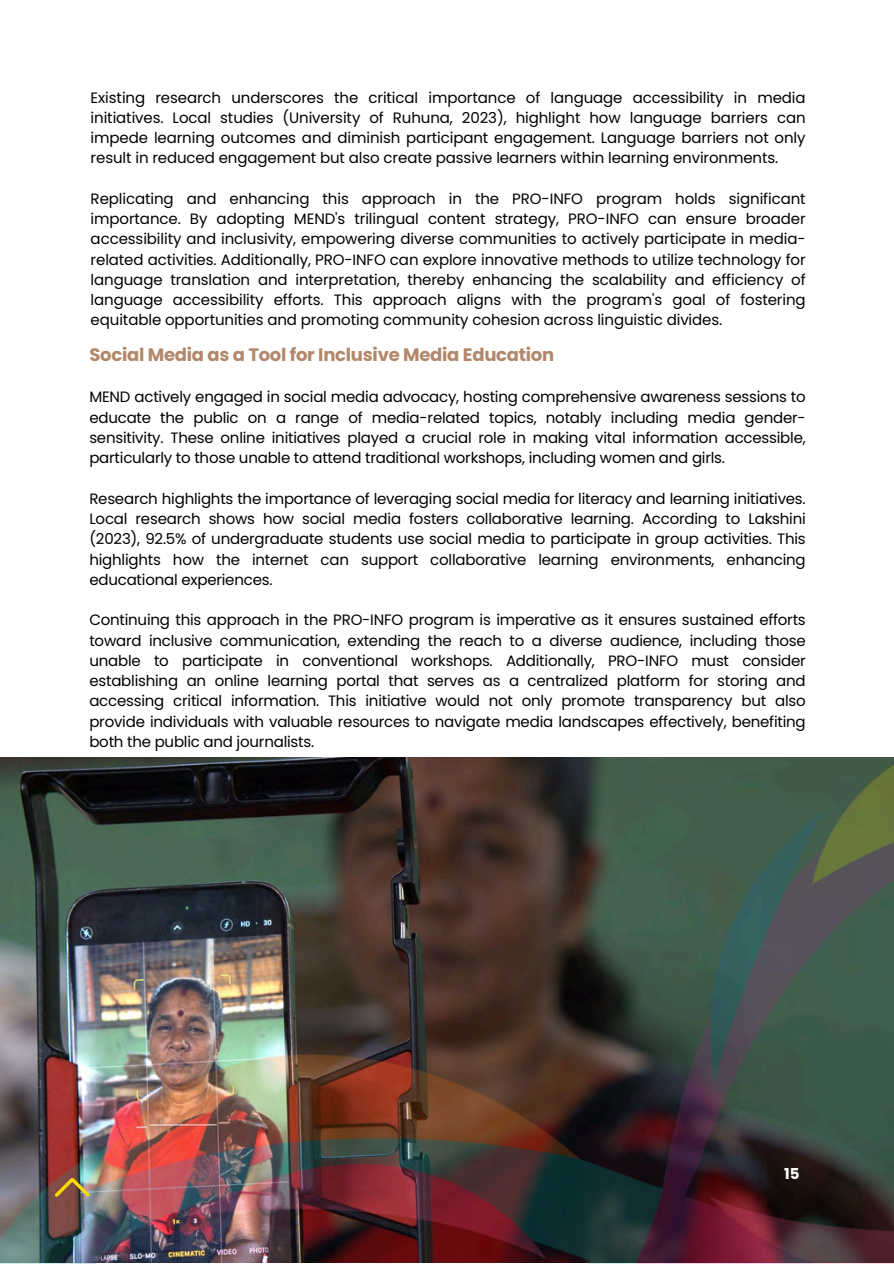
<style>
.page{position:relative;width:894px;height:1264px;background:#fff}
.page>*{position:absolute;margin:0;border:0;box-sizing:border-box;transform-origin:0 0}
.t1{font:700 18px "Poppins";letter-spacing:-.015em;color:#b1886c}
.t2{font:15px/20.2px "Poppins";letter-spacing:-.015em;color:#000;text-align:justify}
.t3{font:700 15px "Poppins";color:#fff}
</style>
<div class="page">
<img style="left:0;top:757px;width:893px;height:506px">
<svg style="left:55px;top:1177px;width:35px;height:19px"></svg>
<h1 class="t2" style="left:91px;top:87px;width:716px">Existing research underscores the critical importance of language accessibility in media initiatives. Local studies (University of Ruhuna, 2023), highlight how language barriers can impede learning outcomes and diminish participant engagement. Language barriers not only result in reduced engagement but also create passive learners within learning environments.</h1>
<p class="t2" style="left:91px;top:188px;width:716px">Replicating and enhancing this approach in the PRO-INFO program holds significant importance. By adopting MEND's trilingual content strategy, PRO-INFO can ensure broader accessibility and inclusivity, empowering diverse communities to actively participate in media&shy;related activities. Additionally, PRO-INFO can explore innovative methods to utilize technology for language translation and interpretation, thereby enhancing the scalability and efficiency of language accessibility efforts. This approach aligns with the program's goal of fostering equitable opportunities and promoting community cohesion across linguistic divides.</p>
<p class="t1" style="left:89px;top:342px;width:466px">Social Media as a Tool for Inclusive Media Education</p>
<p class="t2" style="left:89px;top:387px;width:717px">MEND actively engaged in social media advocacy, hosting comprehensive awareness sessions to educate the public on a range of media-related topics, notably including media gender&shy;sensitivity. These online initiatives played a crucial role in making vital information accessible, particularly to those unable to attend traditional workshops, including women and girls.</p>
<p class="t2" style="left:89px;top:488px;width:717px">Research highlights the importance of leveraging social media for literacy and learning initiatives.<br>Local research shows how social media fosters collaborative learning. According to Lakshini (2023), 92.5% of undergraduate students use social media to participate in group activities. This highlights how the internet can support collaborative learning environments, enhancing educational experiences.</p>
<p class="t2" style="left:89px;top:610px;width:717px">Continuing this approach in the PRO-INFO program is imperative as it ensures sustained efforts toward inclusive communication, extending the reach to a diverse audience, including those unable to participate in conventional workshops. Additionally, PRO-INFO must consider establishing an online learning portal that serves as a centralized platform for storing and accessing critical information. This initiative would not only promote transparency but also provide individuals with valuable resources to navigate media landscapes effectively, benefiting both the public and journalists.</p>
<p class="t3" style="left:784px;top:1163px;width:17px">15</p>
</div>
